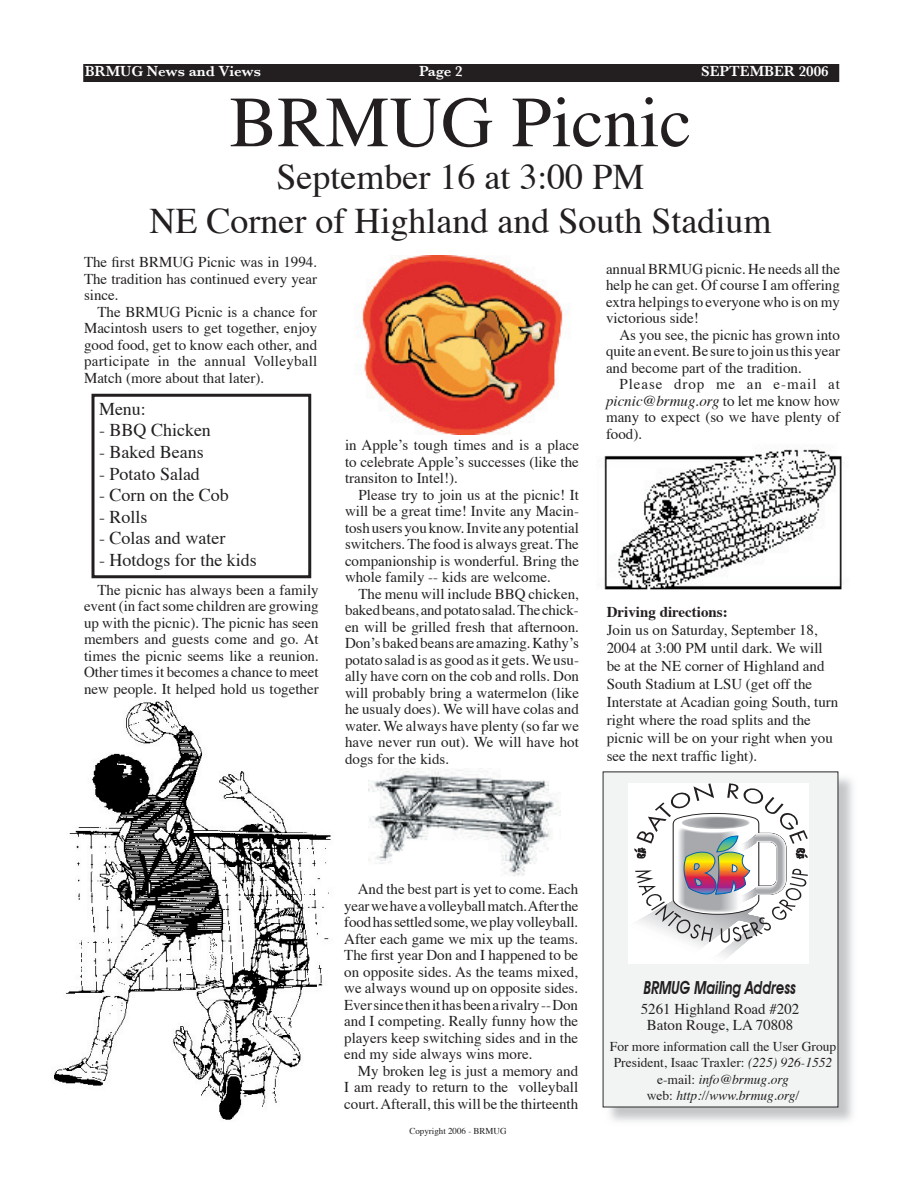
<style>
.page{position:relative;width:918px;height:1188px;background:#fff}
.page>*{position:absolute;margin:0;border:0;box-sizing:border-box;transform-origin:0 0}
.t1{font:72px "Times";color:#231f20}
.t2{font:36px/43.2px "Times";color:#231f20;text-align:center}
.t3{font:18px "Times";color:#231f20}
.t4{font:italic 600 18px "Avant Garde IT Cby BT";color:#231f20;scale:.75 1}
.t5{font:15px/16.5px "Times";color:#231f20;text-align:justify}
.t6{font:600 15px "Baskerville";color:#fff}
.t7{font:700 15px "Times";color:#231f20}
.t8{font:13.5px/16.5px "Times";color:#231f20;text-align:center}
.t9{font:9px "Times";color:#231f20}
.s1{font-style:italic}
</style>
<div class="page">
<div style="left:83px;top:64px;width:756px;height:18px;background:#231f20"></div>
<img style="left:605px;top:773px;width:248px;height:349px">
<div style="left:605px;top:774px;width:231px;height:331px;background:#f1f4f3"></div>
<svg style="left:628px;top:783px;width:180px;height:180px"></svg>
<div style="left:92px;top:394px;width:219px;height:184px;border:3px solid #231f20"></div>
<img style="left:356px;top:255px;width:207px;height:180px">
<img style="left:604px;top:449px;width:238px;height:141px">
<img style="left:368px;top:768px;width:192px;height:108px">
<img style="left:54px;top:699px;width:277px;height:421px">
<p class="t6" style="left:85px;top:62px;width:178px">BRMUG News and Views</p>
<p class="t6" style="left:419px;top:62px;width:45px">Page 2</p>
<p class="t6" style="left:701px;top:62px;width:129px">SEPTEMBER 2006</p>
<h1 class="t1" style="left:229px;top:55px;width:464px">BRMUG Picnic</h1>
<h2 class="t2" style="left:150px;top:153px;width:623px">September 16 at 3:00 PM<br>NE Corner of Highland and South Stadium</h2>
<p class="t5" style="left:84px;top:252px;width:235px">The first BRMUG Picnic was in 1994.<br>The tradition has continued every year since.</p>
<p class="t5" style="left:84px;top:302px;width:235px;text-indent:14px">The BRMUG Picnic is a chance for Macintosh users to get together, enjoy good food, get to know each other, and participate in the annual Volleyball Match (more about that later).</p>
<p class="t3" style="left:99px;top:392px;width:48px">Menu:</p>
<p class="t3" style="left:99px;top:413px;width:113px">- BBQ Chicken</p>
<p class="t3" style="left:99px;top:435px;width:106px">- Baked Beans</p>
<p class="t3" style="left:99px;top:457px;width:102px">- Potato Salad</p>
<p class="t3" style="left:99px;top:478px;width:131px">- Corn on the Cob</p>
<p class="t3" style="left:99px;top:500px;width:50px">- Rolls</p>
<p class="t3" style="left:99px;top:521px;width:128px">- Colas and water</p>
<p class="t3" style="left:99px;top:543px;width:159px">- Hotdogs for the kids</p>
<p class="t5" style="left:84px;top:580px;width:236px;text-indent:14px">The picnic has always been a family event (in fact some children are growing up with the picnic). The picnic has seen members and guests come and go. At times the picnic seems like a reunion.<br>Other times it becomes a chance to meet new people. It helped hold us together</p>
<p class="t5" style="left:345px;top:435px;width:235px">in Apple’s tough times and is a place to celebrate Apple’s successes (like the transiton to Intel!).</p>
<p class="t5" style="left:345px;top:485px;width:236px;text-indent:14px">Please try to join us at the picnic! It will be a great time! Invite any Macin&shy;tosh users you know. Invite any potential switchers. The food is always great. The companionship is wonderful. Bring the whole family -- kids are welcome.</p>
<p class="t5" style="left:345px;top:584px;width:236px;text-indent:14px">The menu will include BBQ chicken, baked beans, and potato salad. The chick&shy;en will be grilled fresh that afternoon.<br>Don’s baked beans are amazing. Kathy’s potato salad is as good as it gets. We usu&shy;ally have corn on the cob and rolls. Don will probably bring a watermelon (like he usualy does). We will have colas and water. We always have plenty (so far we have never run out). We will have hot dogs for the kids.</p>
<p class="t5" style="left:606px;top:259px;width:235px">annual BRMUG picnic. He needs all the help he can get. Of course I am offering extra helpings to everyone who is on my victorious side!</p>
<p class="t5" style="left:606px;top:325px;width:236px;text-indent:14px">As you see, the picnic has grown into quite an event. Be sure to join us this year and become part of the tradition.</p>
<p class="t5" style="left:606px;top:375px;width:236px;text-indent:14px">Please drop me an e-mail at <span class="s1">picnic@brmug.org</span> to let me know how many to expect (so we have plenty of food).</p>
<p class="t7" style="left:607px;top:597px;width:122px">Driving directions:</p>
<p class="t5" style="left:607px;top:619px;width:233px;line-height:18px;text-align:left">Join us on Saturday, September 18, 2004 at 3:00 PM until dark. We will be at the NE corner of Highland and South Stadium at LSU (get off the Interstate at Acadian going South, turn right where the road splits and the picnic will be on your right when you see the next traffic light).</p>
<p class="t5" style="left:344px;top:879px;width:236px;text-indent:14px">And the best part is yet to come. Each year we have a volleyball match. After the food has settled some, we play volleyball.<br>After each game we mix up the teams.<br>The first year Don and I happened to be on opposite sides. As the teams mixed, we always wound up on opposite sides.<br>Ever since then it has been a rivalry -- Don and I competing. Really funny how the players keep switching sides and in the end my side always wins more.</p>
<p class="t5" style="left:344px;top:1061px;width:236px;text-indent:14px">My broken leg is just a memory and I am ready to return to the volleyball court. Afterall, this will be the thirteenth</p>
<p class="t9" style="left:409px;top:1123px;width:99px">Copyright 2006 - BRMUG</p>
<p class="t4" style="left:644px;top:977px;width:205px">BRMUG Mailing Address</p>
<p class="t5" style="left:641px;top:999px;width:160px;text-align:center">5261 Highland Road #202<br>Baton Rouge, LA 70808</p>
<p class="t8" style="left:610px;top:1037px;width:228px">For more in for ma tion call the User Group President, Isaac Traxler: <span class="s1">(225) 926-1552 </span>e-mail: <span class="s1">info@brmug.org<br></span>web: <span class="s1">http://www.brmug.org/</span></p>
</div>
